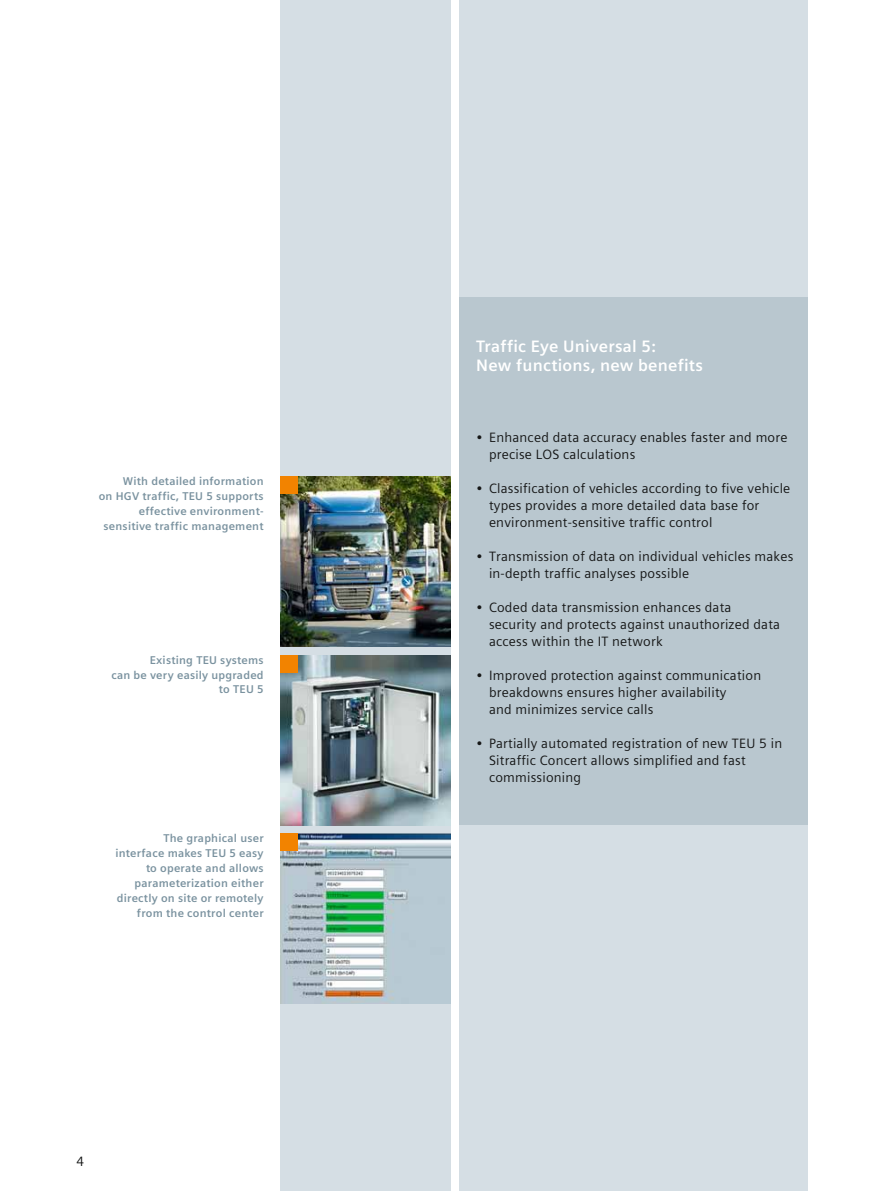
<style>
.page{position:relative;width:893px;height:1191px;background:#fff}
.page>*{position:absolute;margin:0;border:0;box-sizing:border-box;transform-origin:0 0}
.t1{font:700 16.5px/19.2px "Siemens Sans";letter-spacing:.015em;color:#fff}
.t2{font:13.5px/17px "Siemens Sans";letter-spacing:.015em;color:#151616}
.t3{font:700 11.25px/14.9px "Siemens Sans";letter-spacing:.02em;color:#7a929f;text-align:right}
</style>
<div class="page">
<div style="left:459px;top:0;width:349px;height:1191px;background:#d5dee4"></div>
<div style="left:281px;top:0;width:170px;height:1191px;background:#d5dee4"></div>
<div style="left:459px;top:298px;width:349px;height:527px;background:#b9c7cf"></div>
<img style="left:281px;top:833px;width:170px;height:170px">
<img style="left:281px;top:655px;width:170px;height:170px">
<img style="left:281px;top:476px;width:170px;height:170px">
<div style="left:281px;top:655px;width:17px;height:17px;background:#f28300"></div>
<div style="left:281px;top:476px;width:17px;height:17px;background:#f28300"></div>
<div style="left:281px;top:833px;width:17px;height:17px;background:#f28300"></div>
<p class="t3" style="left:99px;top:475px;width:166px">With detailed information<br>on HGV traffic, TEU 5 supports effective environment&shy;sensitive traffic management</p>
<p class="t3" style="left:111px;top:653px;width:154px">Existing TEU systems<br>can be very easily upgraded to TEU 5</p>
<p class="t3" style="left:115px;top:832px;width:150px">The graphical user interface makes TEU 5 easy to operate and allows parameterization either directly on site or remotely from the control center</p>
<p class="t2" style="left:77px;top:1154px;width:9px">4</p>
<p class="t1" style="left:476px;top:338px;width:228px">Traffic Eye Universal 5:<br>New functions, new benefits</p>
<p class="t2" style="left:489px;top:430px;width:300px;text-indent:-13px">• Enhanced data accuracy enables faster and more precise LOS calculations</p>
<p class="t2" style="left:489px;top:481px;width:303px;text-indent:-13px">• Classification of vehicles according to five vehicle types provides a more detailed data base for environment-sensitive traffic control</p>
<p class="t2" style="left:489px;top:549px;width:306px;text-indent:-13px">• Transmission of data on individual vehicles makes in-depth traffic analyses possible</p>
<p class="t2" style="left:489px;top:600px;width:293px;text-indent:-13px">• Coded data transmission enhances data security and protects against unauthorized data access within the IT network</p>
<p class="t2" style="left:489px;top:668px;width:274px;text-indent:-13px">• Improved protection against communication breakdowns ensures higher availability<br>and minimizes service calls</p>
<p class="t2" style="left:489px;top:736px;width:295px;text-indent:-13px">• Partially automated registration of new TEU 5 in<br>Sitraffic Concert allows simplified and fast commissioning</p>
</div>
